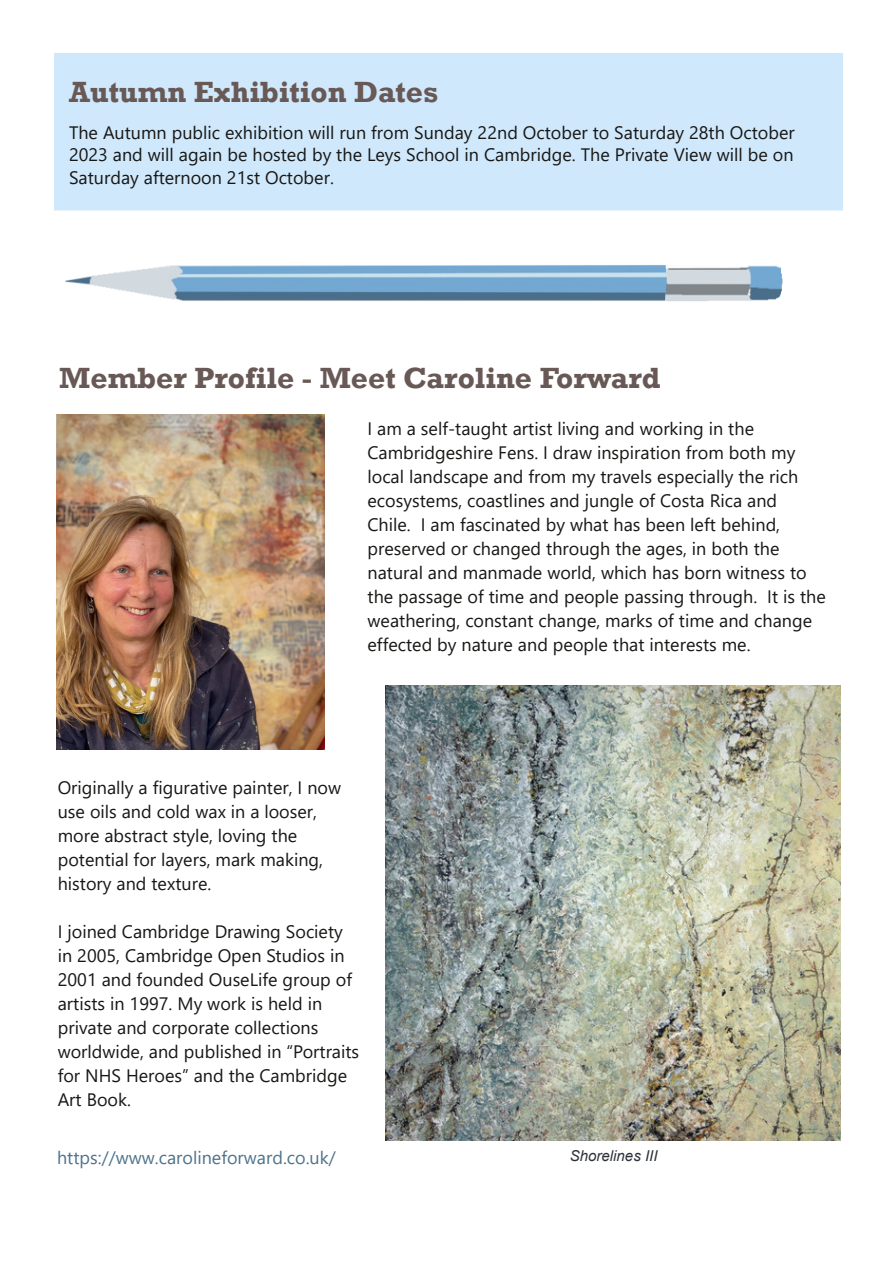
<style>
.page{position:relative;width:893px;height:1263px;background:#fff}
.page>*{position:absolute;margin:0;border:0;box-sizing:border-box;transform-origin:0 0}
.t1{font:700 30px "Rockwell";color:#685956}
.t2{font:18px/24px "Segoe UI";color:#181715}
.t3{font:18px "Segoe UI";color:#4f738b}
.t4{font:italic 15px "Arial";letter-spacing:.005em;color:#2d3238}
</style>
<div class="page">
<div style="left:53px;top:52px;width:791px;height:159px;background:#cfe8fb"></div>
<div style="left:52px;top:51px;width:792px;height:161px;border:2px solid #fff"></div>
<img style="left:386px;top:686px;width:455px;height:454px">
<img style="left:56px;top:414px;width:269px;height:335px">
<img style="left:65px;top:265px;width:718px;height:37px">
<h1 class="t1" style="left:69px;top:74px;width:371px">Autumn Exhibition Dates</h1>
<p class="t2" style="left:69px;top:120px;width:727px;line-height:22.5px;text-align:justify">The Autumn public exhibition will run from Sunday 22nd October to Saturday 28th October 2023 and will again be hosted by the Leys School in Cambridge. The Private View will be on Saturday afternoon 21st October.</p>
<h1 class="t1" style="left:59px;top:360px;width:603px">Member Profile - Meet Caroline Forward</h1>
<p class="t2" style="left:368px;top:416px;width:460px">I am a self‐taught artist living and working in the Cambridgeshire Fens. I draw inspiration from both my local landscape and from my travels especially the rich ecosystems, coastlines and jungle of Costa Rica and<br>Chile. I am fascinated by what has been left behind, preserved or changed through the ages, in both the natural and manmade world, which has born witness to the passage of time and people passing through. It is the weathering, constant change, marks of time and change effected by nature and people that interests me.</p>
<p class="t2" style="left:58px;top:775px;width:285px">Originally a figurative painter, I now use oils and cold wax in a looser, more abstract style, loving the potential for layers, mark making, history and texture.</p>
<p class="t2" style="left:58px;top:919px;width:303px">I joined Cambridge Drawing Society in 2005, Cambridge Open Studios in<br>2001 and founded OuseLife group of artists in 1997. My work is held in private and corporate collections worldwide, and published in “Portraits for NHS Heroes” and the Cambridge<br>Art Book.</p>
<p class="t3" style="left:57px;top:1144px;width:280px">https://www.carolineforward.co.uk/</p>
<p class="t4" style="left:570px;top:1147px;width:89px">Shorelines III</p>
</div>
